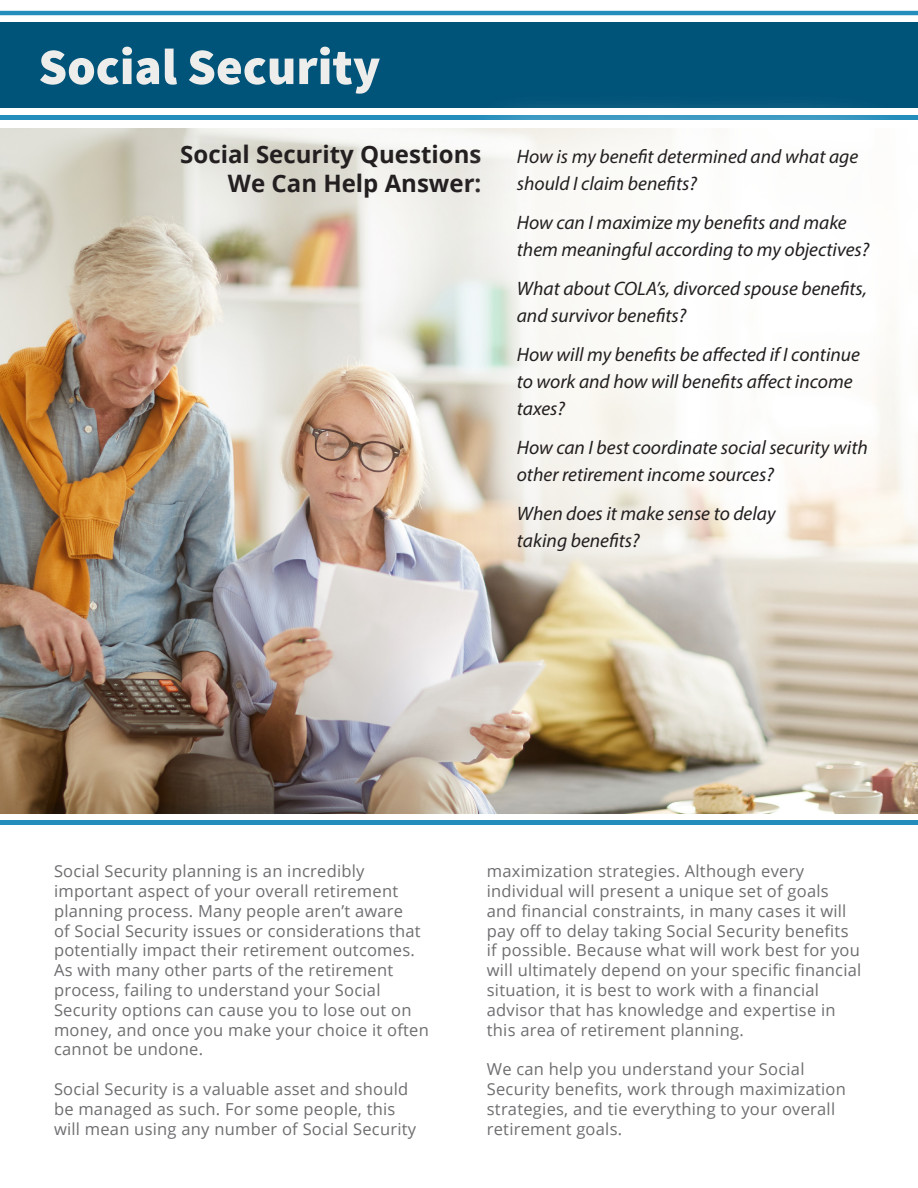
<style>
.page{position:relative;width:918px;height:1188px;background:#fff}
.page>*{position:absolute;margin:0;border:0;box-sizing:border-box;transform-origin:0 0}
.t1{font:900 51px "Source Sans Pro";color:#ededeb}
.t2{font:700 24px/28.8px "Open Sans";color:#231f20;text-align:right}
.Subhead{font:italic 19.5px/27px "Myriad Pro";color:#231f20}
.Body{font:16.5px/19.8px "Open Sans";letter-spacing:.015em;color:#6d6e71}
</style>
<div class="page">
<img style="left:0;top:129px;width:918px;height:685px">
<div style="left:0;top:22px;width:918px;height:86px;background:#005379"></div>
<hr style="left:0;top:116px;width:918px;height:4px;background:#248dbb">
<hr style="left:0;top:820px;width:918px;height:4px;background:#248dbb">
<hr style="left:0;top:11px;width:918px;height:4px;background:#248dbb">
<div style="left:459px;top:91px;width:459px;height:518px;background:#fff;opacity:.6"></div>
<p class="t1" style="left:38px;top:32px;width:344px">Social Security</p>
<p class="t2" style="left:180px;top:139px;width:303px">Social Security Questions<br>We Can Help Answer:</p>
<p class="Subhead" style="left:517px;top:143px;width:343px">How is my benefit determined and what age should I claim benefits?</p>
<p class="Subhead" style="left:517px;top:209px;width:354px">How can I maximize my benefits and make them meaningful according to my objectives?</p>
<p class="Subhead" style="left:517px;top:275px;width:352px">What about COLA’s, divorced spouse benefits, and survivor benefits?</p>
<p class="Subhead" style="left:517px;top:341px;width:345px">How will my benefits be affected if I continue to work and how will benefits affect income taxes?</p>
<p class="Subhead" style="left:517px;top:434px;width:353px">How can I best coordinate social security with other retirement income sources?</p>
<p class="Subhead" style="left:517px;top:500px;width:260px">When does it make sense to delay</p>
<p class="Subhead" style="left:517px;top:527px;width:124px">taking benefits?</p>
<p class="Body" style="left:54px;top:861px;width:376px">Social Security planning is an incredibly important aspect of your overall retirement planning process. Many people aren’t aware<br>of Social Security issues or considerations that potentially impact their retirement outcomes.<br>As with many other parts of the retirement process, failing to understand your Social Security options can cause you to lose out on money, and once you make your choice it often cannot be undone.</p>
<p class="Body" style="left:54px;top:1079px;width:364px">Social Security is a valuable asset and should be managed as such. For some people, this will mean using any number of Social Security</p>
<p class="Body" style="left:487px;top:861px;width:376px">maximization strategies. Although every individual will present a unique set of goals and financial constraints, in many cases it will pay off to delay taking Social Security benefits if possible. Because what will work best for you will ultimately depend on your specific financial situation, it is best to work with a financial advisor that has knowledge and expertise in this area of retirement planning.</p>
<p class="Body" style="left:487px;top:1059px;width:361px">We can help you understand your Social Security benefits, work through maximization strategies, and tie everything to your overall retirement goals.</p>
</div>
